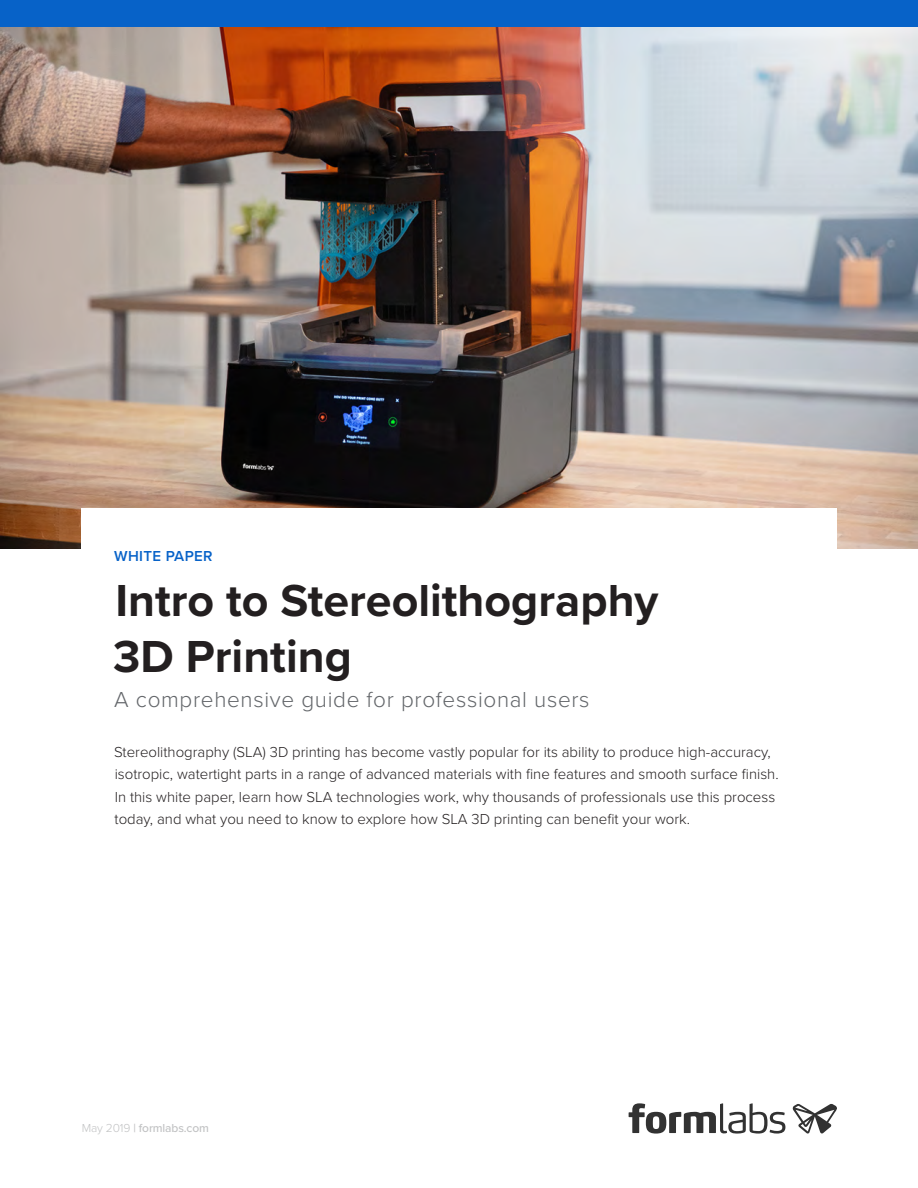
<style>
.page{position:relative;width:918px;height:1188px;background:#fff}
.page>*{position:absolute;margin:0;border:0;box-sizing:border-box;transform-origin:0 0}
.t1{font:700 46.5px/55.5px "Proxima Nova";color:#231f20}
.t2{font:300 22.5px "Proxima Nova";letter-spacing:.03em;color:#63666a}
.t3{font:300 15px/22.5px "Proxima Nova";color:#231f20}
.t4{font:600 15px "Proxima Nova";letter-spacing:.025em;color:#0762c8}
.t5{font:500 12px "Proxima Nova";letter-spacing:-.01em;color:#c1c2c3}
.s1{font-weight:300}
</style>
<div class="page">
<svg style="left:629px;top:1103px;width:156px;height:31px"></svg>
<svg style="left:792px;top:1104px;width:45px;height:30px"></svg>
<img style="left:0;top:27px;width:918px;height:522px">
<div style="left:81px;top:508px;width:756px;height:549px;background:#fff"></div>
<div style="left:0;top:0;width:918px;height:27px;background:#0762c8"></div>
<p class="t4" style="left:114px;top:545px;width:100px">WHITE PAPER</p>
<h1 class="t1" style="left:113px;top:572px;width:547px">Intro to Stereolithography<br>3D Printing</h1>
<h2 class="t2" style="left:114px;top:683px;width:477px">A comprehensive guide for professional users</h2>
<p class="t3" style="left:114px;top:740px;width:666px">Stereolithography (SLA) 3D printing has become vastly popular for its ability to produce high-accuracy, isotropic, watertight parts in a range of advanced materials with fine features and smooth surface finish.<br>In this white paper, learn how SLA technologies work, why thousands of professionals use this process today, and what you need to know to explore how SLA 3D printing can benefit your work.</p>
<p class="t5" style="left:82px;top:1119px;width:129px"><span class="s1">May 2019</span> | formlabs.com</p>
</div>
